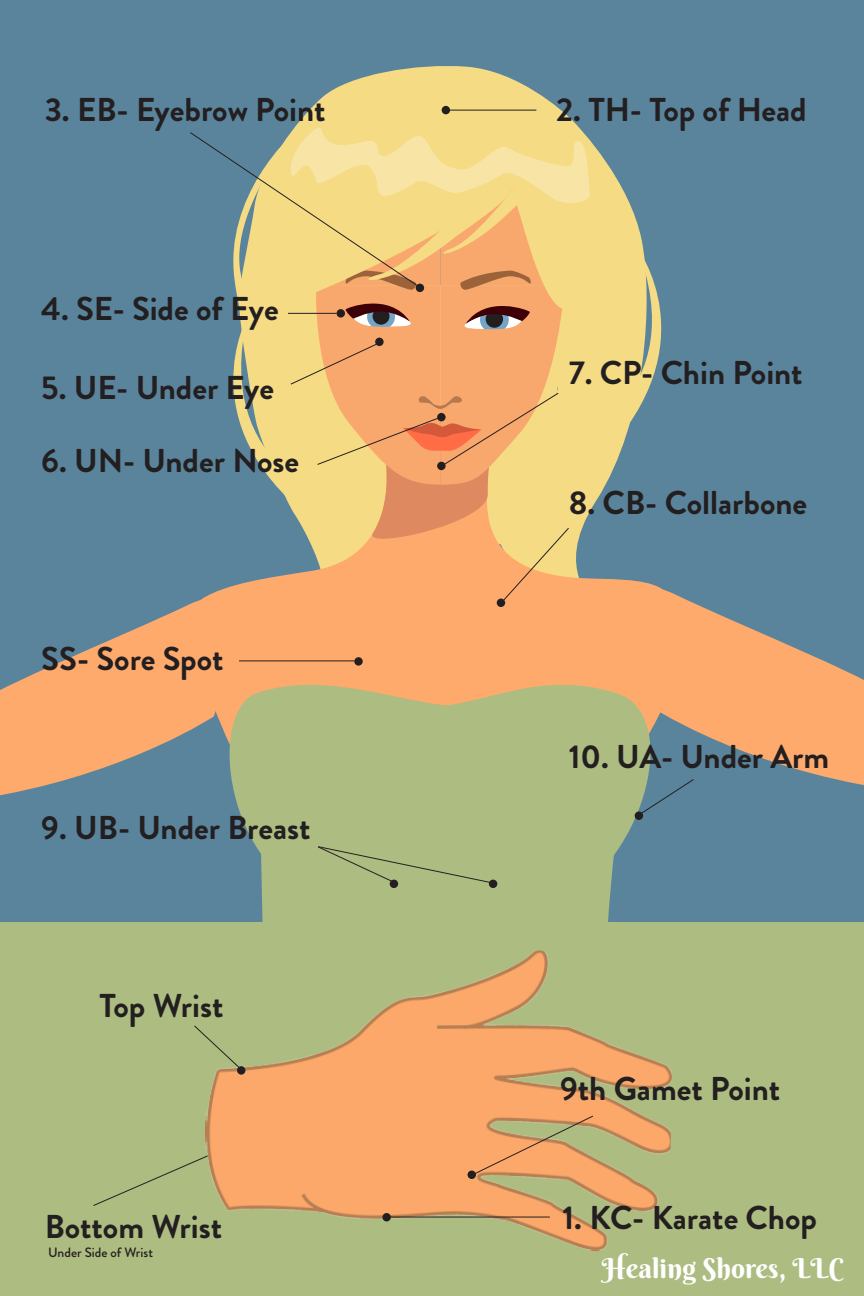
<style>
.page{position:relative;width:864px;height:1296px;background:#fff}
.page>*{position:absolute;margin:0;border:0;box-sizing:border-box;transform-origin:0 0}
.t1{font:700 33px "Brandon Grotesque";color:#231f20}
.t2{font:27.5px "Berkshire Swash";color:#fff}
.t3{font:500 13.5px "Brandon Grotesque";color:#231f20}
</style>
<div class="page">
<div style="left:0;top:0;width:864px;height:973px;background:#5a849c"></div>
<svg style="left:329px;top:66px;width:314px;height:182px"></svg>
<div style="left:261px;top:578px;width:342px;height:90px;background:#ffaa6d"></div>
<svg style="left:599px;top:248px;width:63px;height:248px;fill:#f6db85"></svg>
<svg style="left:0;top:604px;width:261px;height:192px;fill:#ffaa6d"></svg>
<svg style="left:603px;top:578px;width:261px;height:207px;fill:#ffaa6d"></svg>
<svg style="left:234px;top:668px;width:448px;height:255px;background:#aeb181"></svg>
<div style="left:251px;top:831px;width:364px;height:92px;background:#adbc81"></div>
<div style="left:635px;top:811px;width:8px;height:9px;background:#231f20;border-radius:50%"></div>
<div style="left:497px;top:599px;width:8px;height:8px;background:#231f20;border-radius:50%"></div>
<div style="left:354px;top:657px;width:9px;height:9px;background:#231f20;border-radius:50%"></div>
<div style="left:390px;top:880px;width:8px;height:8px;background:#231f20;border-radius:50%"></div>
<div style="left:489px;top:880px;width:8px;height:8px;background:#231f20;border-radius:50%"></div>
<div style="left:0;top:923px;width:864px;height:373px;background:#adbc81"></div>
<svg style="left:93px;top:1157px;width:110px;height:49px"></svg>
<img style="left:203px;top:950px;width:469px;height:301px">
<hr style="left:239px;top:660px;width:115px;height:1px;background:#231f20">
<svg style="left:317px;top:845px;width:176px;height:39px;background:#a6b57c"></svg>
<svg style="left:639px;top:778px;width:56px;height:38px"></svg>
<svg style="left:190px;top:92px;width:409px;height:512px"></svg>
<div style="left:382px;top:1213px;width:9px;height:8px;background:#231f20;border-radius:50%"></div>
<div style="left:468px;top:1171px;width:8px;height:8px;background:#231f20;border-radius:50%"></div>
<svg style="left:237px;top:1066px;width:8px;height:9px"></svg>
<svg style="left:194px;top:1024px;width:50px;height:48px"></svg>
<hr style="left:390px;top:1217px;width:160px;height:1px;background:#231f20">
<svg style="left:471px;top:1115px;width:123px;height:61px"></svg>
<p class="t1" style="left:45px;top:87px;width:282px">3. EB- Eyebrow Point</p>
<p class="t1" style="left:41px;top:286px;width:239px">4. SE- Side of Eye</p>
<p class="t1" style="left:41px;top:364px;width:234px">5. UE- Under Eye</p>
<p class="t1" style="left:41px;top:438px;width:259px">6. UN- Under Nose</p>
<p class="t1" style="left:41px;top:636px;width:184px">SS- Sore Spot</p>
<p class="t1" style="left:41px;top:804px;width:271px">9. UB- Under Breast</p>
<p class="t1" style="left:99px;top:982px;width:125px">Top Wrist</p>
<p class="t1" style="left:45px;top:1204px;width:179px">Bottom Wrist</p>
<p class="t3" style="left:48px;top:1243px;width:106px">Under Side of Wrist</p>
<p class="t1" style="left:556px;top:87px;width:252px">2. TH- Top of Head</p>
<p class="t1" style="left:569px;top:349px;width:235px">7. CP- Chin Point</p>
<p class="t1" style="left:569px;top:480px;width:240px">8. CB- Collarbone</p>
<p class="t1" style="left:569px;top:733px;width:262px">10. UA- Under Arm</p>
<p class="t1" style="left:560px;top:1066px;width:222px">9th Gamet Point</p>
<p class="t1" style="left:563px;top:1194px;width:256px">1. KC- Karate Chop</p>
<p class="t2" style="left:602px;top:1251px;width:243px">Healing Shores, LLC</p>
</div>
